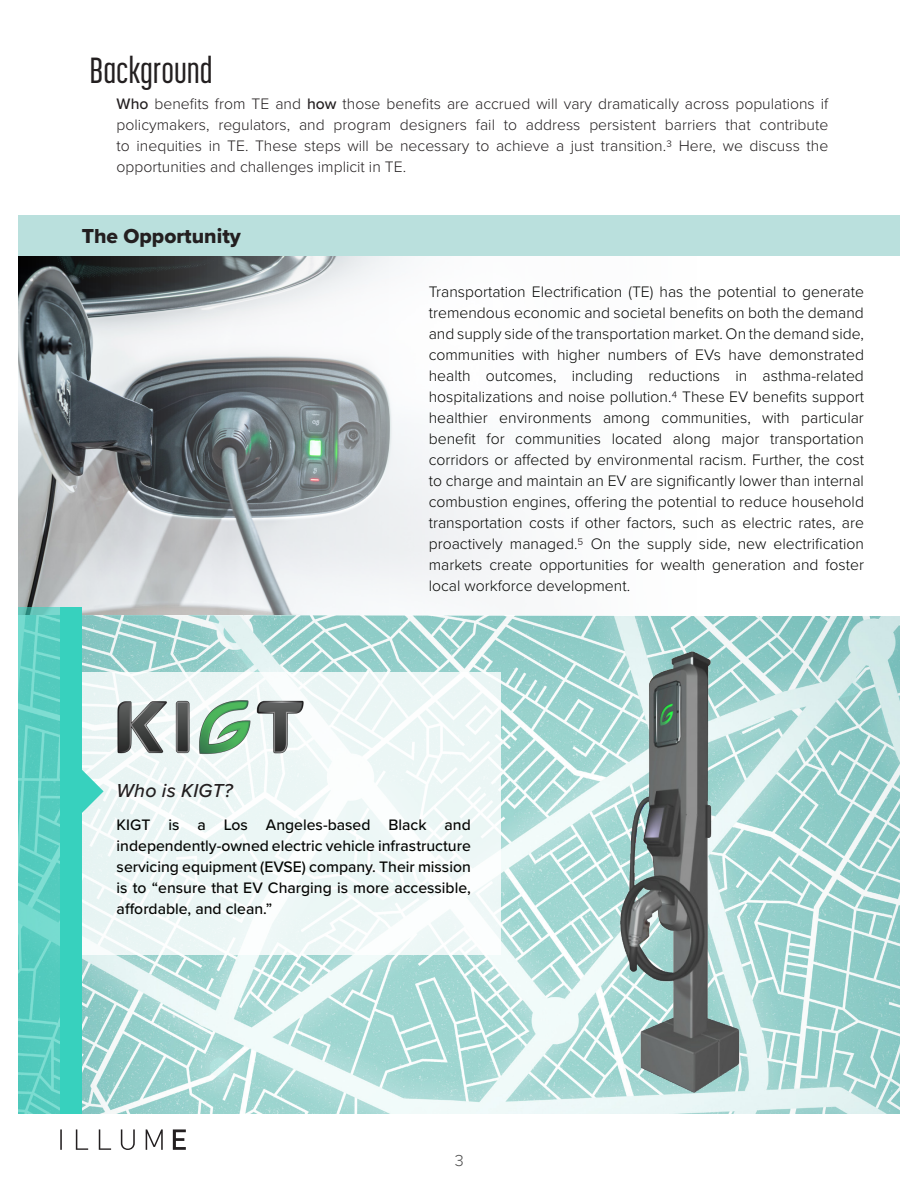
<style>
.page{position:relative;width:918px;height:1188px;background:#fff}
.page>*{position:absolute;margin:0;border:0;box-sizing:border-box;transform-origin:0 0}
.Subhead{font:500 36px "Korolev Compressed";letter-spacing:-.005em;color:#231f20}
.Body_copy{font:21px "Proxima Nova Extrabld";color:#231f20}
.Body_copy-2{font:italic 500 19.5px "Proxima Nova";letter-spacing:.01em;color:#231f20}
.Date{font:300 16.5px "Proxima Nova";color:#4d4d4d}
.Body_copy-3{font:300 15.75px/21px "Proxima Nova";color:#040503;text-align:justify}
.Body_copy-4{font:300 15.75px/21px "Proxima Nova";color:#231f20;text-align:justify}
.Body_copy-5{font:500 15.75px/21px "Proxima Nova";color:#040503;text-align:justify}
.s1{font-weight:500}
.s2{color:#231f20}
</style>
<div class="page">
<img style="left:82px;top:616px;width:817px;height:498px">
<div style="left:0;top:216px;width:918px;height:41px;background:#bae0dd"></div>
<svg style="left:19px;top:256px;width:880px;height:360px"></svg>
<svg style="left:82px;top:673px;width:419px;height:282px;fill:#ecf7f6"></svg>
<svg style="left:76px;top:660px;width:270px;height:137px;fill:#ebf6f5"></svg>
<img style="left:116px;top:696px;width:190px;height:62px">
<div style="left:60px;top:607px;width:22px;height:580px;background:#37d1be"></div>
<svg style="left:19px;top:607px;width:41px;height:507px;background:#5dcec2"></svg>
<svg style="left:82px;top:770px;width:22px;height:43px"></svg>
<img style="left:581px;top:638px;width:200px;height:476px">
<div style="left:0;top:1115px;width:911px;height:73px;background:#fff"></div>
<svg style="left:60px;top:1129px;width:126px;height:21px"></svg>
<p class="Subhead" style="left:90px;top:51px;width:125px">Background</p>
<p class="Body_copy-4" style="left:117px;top:93px;width:713px"><span class="s1">Who</span> benefits from TE and <span class="s1">how</span> those benefits are accrued will vary dramatically across populations if policymakers, regulators, and program designers fail to address persistent barriers that contribute to inequities in TE. These steps will be necessary to achieve a just transition.3 Here, we discuss the opportunities and challenges implicit in TE.</p>
<p class="Body_copy" style="left:82px;top:220px;width:161px">The Opportunity</p>
<p class="Body_copy-3" style="left:429px;top:280px;width:437px">Transportation Electrification (TE) has the potential to generate tremendous economic and societal benefits on both the demand and supply side of the transportation market. On the demand side, communities with higher numbers of EVs have demonstrated health outcomes, including reductions in asthma-related hospitalizations and noise pollution.<span class="s2">4</span> These EV benefits support healthier environments among communities, with particular benefit for communities located along major transportation corridors or affected by environmental racism. Further, the cost to charge and maintain an EV are significantly lower than internal combustion engines, offering the potential to reduce household transportation costs if other factors, such as electric rates, are proactively managed.<span class="s2">5</span> On the supply side, new electrification markets create opportunities for wealth generation and foster local workforce development.</p>
<p class="Body_copy-2" style="left:117px;top:776px;width:118px">Who is KIGT?</p>
<p class="Body_copy-5" style="left:117px;top:813px;width:356px">KIGT is a Los Angeles-based Black and independently-owned electric vehicle infrastructure servicing equipment (EVSE) company. Their mission is to “ensure that EV Charging is more accessible, affordable, and clean.”</p>
<p class="Date" style="left:455px;top:1148px;width:10px">3</p>
</div>
